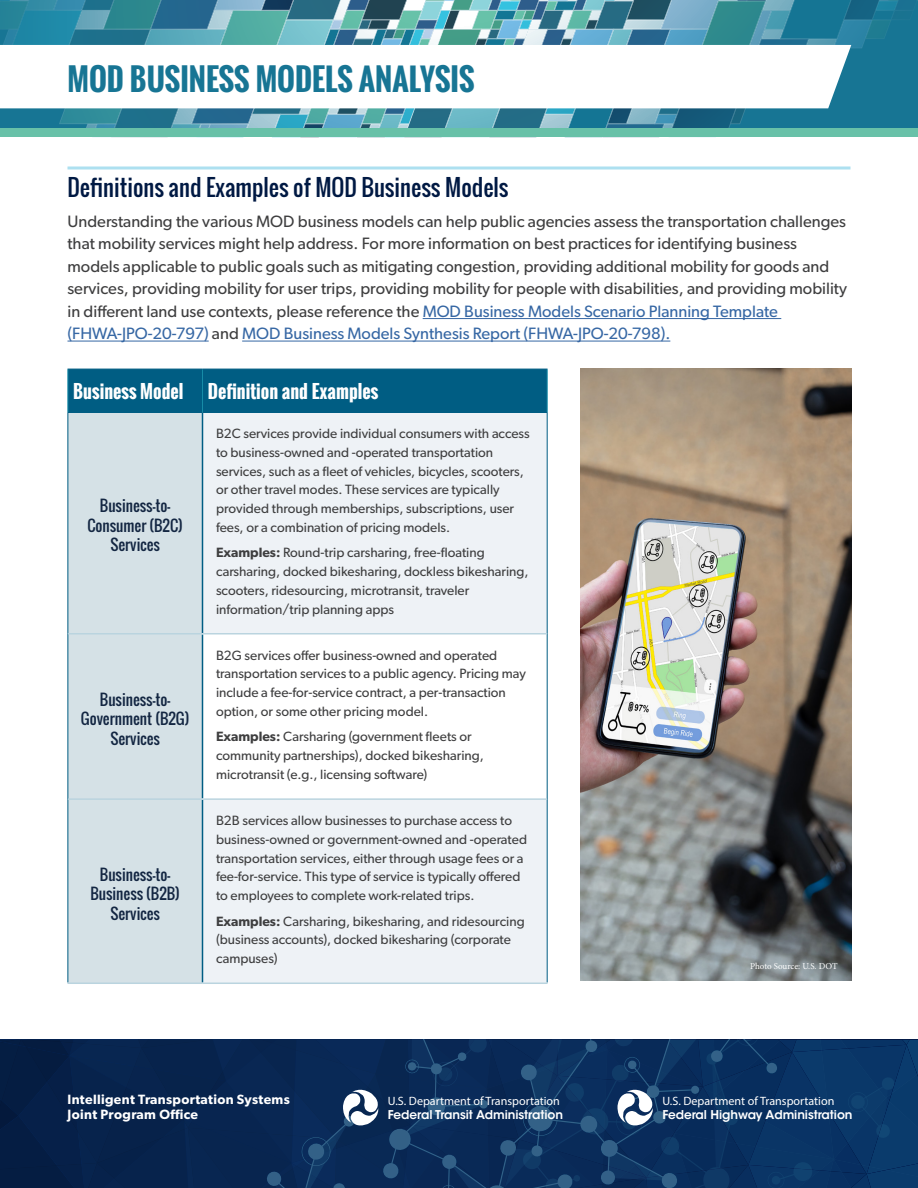
<style>
.page{position:relative;width:918px;height:1188px;background:#fff}
.page>*{position:absolute;margin:0;border:0;box-sizing:border-box;transform-origin:0 0}
.t1{font:700 30px "Oswald";color:#177594}
.t2{font:22.5px "Oswald";color:#001943}
.t3{font:700 18px "Oswald";color:#fff}
.Body{font:16.5px/22.5px "Gibson";color:#3e3e3f}
.t4{font:15px/19.5px "Oswald";color:#132642;text-align:center}
.t5{font:13.5px/18.8px "Gibson";color:#3e3e3f}
.t6{font:600 13.5px/15px "Gibson";letter-spacing:.025em;color:#fff}
.t7{font:12.15px "ITC Avant Garde Std";color:#fff}
.t8{font:600 12.15px "ITC Avant Garde Std";letter-spacing:-.005em;color:#fff}
.t9{font:9px "Minion Pro";letter-spacing:-.005em;color:#fff}
.s1{color:#3667a4}
.s2{font-weight:600}
</style>
<div class="page">
<svg style="left:0;top:0;width:918px;height:129px;background:#448fa3"></svg>
<svg style="left:0;top:1040px;width:918px;height:148px;background:#0d2f5b"></svg>
<svg style="left:0;top:45px;width:851px;height:63px"></svg>
<svg style="left:68px;top:166px;width:782px;height:4px;background:#c1e7f3"></svg>
<hr style="left:423px;top:318px;width:358px;height:1px;background:#3667a4">
<hr style="left:68px;top:341px;width:141px;height:1px;background:#3667a4">
<hr style="left:242px;top:341px;width:428px;height:1px;background:#3667a4">
<div style="left:69px;top:370px;width:478px;height:42px;background:#005d83"></div>
<div style="left:69px;top:413px;width:133px;height:570px;background:#d5e1e6"></div>
<svg style="left:203px;top:413px;width:344px;height:570px;fill:#eef2f6"></svg>
<hr style="left:68px;top:413px;width:1px;height:221px;background:#005d83">
<hr style="left:547px;top:413px;width:1px;height:221px;background:#005d83">
<hr style="left:68px;top:634px;width:1px;height:165px;background:#005d83">
<hr style="left:547px;top:634px;width:1px;height:165px;background:#005d83">
<hr style="left:68px;top:799px;width:1px;height:184px;background:#005d83">
<hr style="left:547px;top:799px;width:1px;height:184px;background:#005d83">
<hr style="left:202px;top:413px;width:1px;height:220px;background:#005d83">
<hr style="left:202px;top:635px;width:1px;height:163px;background:#005d83">
<hr style="left:202px;top:800px;width:1px;height:183px;background:#005d83">
<hr style="left:68px;top:633px;width:134px;height:2px;background:#bad4df">
<hr style="left:68px;top:798px;width:134px;height:2px;background:#bad4df">
<hr style="left:202px;top:798px;width:345px;height:2px;background:#bad4df">
<hr style="left:68px;top:983px;width:134px;height:1px;background:#bad4df">
<hr style="left:202px;top:983px;width:346px;height:1px;background:#bad4df">
<hr style="left:202px;top:369px;width:346px;height:1px;background:#005d83">
<hr style="left:202px;top:412px;width:346px;height:1px;background:#005d83">
<hr style="left:547px;top:369px;width:1px;height:43px;background:#168ba7">
<hr style="left:68px;top:369px;width:134px;height:1px;background:#005d83">
<hr style="left:68px;top:412px;width:134px;height:1px;background:#005d83">
<hr style="left:68px;top:369px;width:1px;height:43px;background:#168ba7">
<hr style="left:202px;top:369px;width:1px;height:43px;background:#168ba7">
<hr style="left:202px;top:633px;width:345px;height:2px;background:#bad4df">
<img style="left:580px;top:369px;width:271px;height:611px">
<div style="left:0;top:129px;width:918px;height:8px;background:#68c1a8"></div>
<h1 class="t1" style="left:68px;top:57px;width:409px">MOD BUSINESS MODELS ANALYSIS</h1>
<h1 class="t2" style="left:68px;top:170px;width:443px">Definitions and Examples of MOD Business Models</h1>
<p class="Body" style="left:68px;top:209px;width:781px">Understanding the various MOD business models can help public agencies assess the transportation challenges that mobility services might help address. For more information on best practices for identifying business models applicable to public goals such as mitigating congestion, providing additional mobility for goods and services, providing mobility for user trips, providing mobility for people with disabilities, and providing mobility in different land use contexts, please reference the <span class="s1">MOD Business Models Scenario Planning Template (FHWA-JPO-20-797)</span> and <span class="s1">MOD Business Models Synthesis Report (FHWA-JPO-20-798).</span></p>
<p class="t3" style="left:73px;top:378px;width:112px">Business Model</p>
<p class="t3" style="left:208px;top:378px;width:172px">Definition and Examples</p>
<p class="t4" style="left:88px;top:496px;width:97px">Business-to-<br>Consumer (B2C)<br>Services</p>
<p class="t4" style="left:81px;top:690px;width:110px">Business-to-<br>Government (B2G)<br>Services</p>
<p class="t4" style="left:90px;top:864px;width:91px">Business-to-<br>Business (B2B)<br>Services</p>
<p class="t5" style="left:216px;top:424px;width:315px">B2C services provide individual consumers with access to business-owned and -operated transportation services, such as a fleet of vehicles, bicycles, scooters, or other travel modes. These services are typically provided through memberships, subscriptions, user fees, or a combination of pricing models.</p>
<p class="t5" style="left:216px;top:543px;width:314px"><span class="s2">Examples:</span> Round-trip carsharing, free-floating carsharing, docked bikesharing, dockless bikesharing, scooters, ridesourcing, microtransit, traveler information/trip planning apps</p>
<p class="t5" style="left:216px;top:645px;width:311px">B2G services offer business-owned and operated transportation services to a public agency. Pricing may include a fee-for-service contract, a per-transaction option, or some other pricing model.</p>
<p class="t5" style="left:216px;top:727px;width:269px"><span class="s2">Examples:</span> Carsharing (government fleets or community partnerships), docked bikesharing, microtransit (e.g., licensing software)</p>
<p class="t5" style="left:216px;top:811px;width:313px">B2B services allow businesses to purchase access to business-owned or government-owned and -operated transportation services, either through usage fees or a fee-for-service. This type of service is typically offered to employees to complete work-related trips.</p>
<p class="t5" style="left:216px;top:911px;width:310px"><span class="s2">Examples:</span> Carsharing, bikesharing, and ridesourcing (business accounts), docked bikesharing (corporate campuses)</p>
<p class="t6" style="left:68px;top:1092px;width:224px">Intelligent Transportation Systems<br>Joint Program Office</p>
<p class="t7" style="left:388px;top:1093px;width:174px">U.S. Department of Transportation</p>
<p class="t8" style="left:388px;top:1107px;width:177px">Federal Transit Administration</p>
<p class="t9" style="left:750px;top:960px;width:89px">Photo Source: U.S. DOT</p>
<p class="t7" style="left:662px;top:1093px;width:174px">U.S. Department of Transportation</p>
<p class="t8" style="left:662px;top:1107px;width:192px">Federal Highway Administration</p>
</div>
